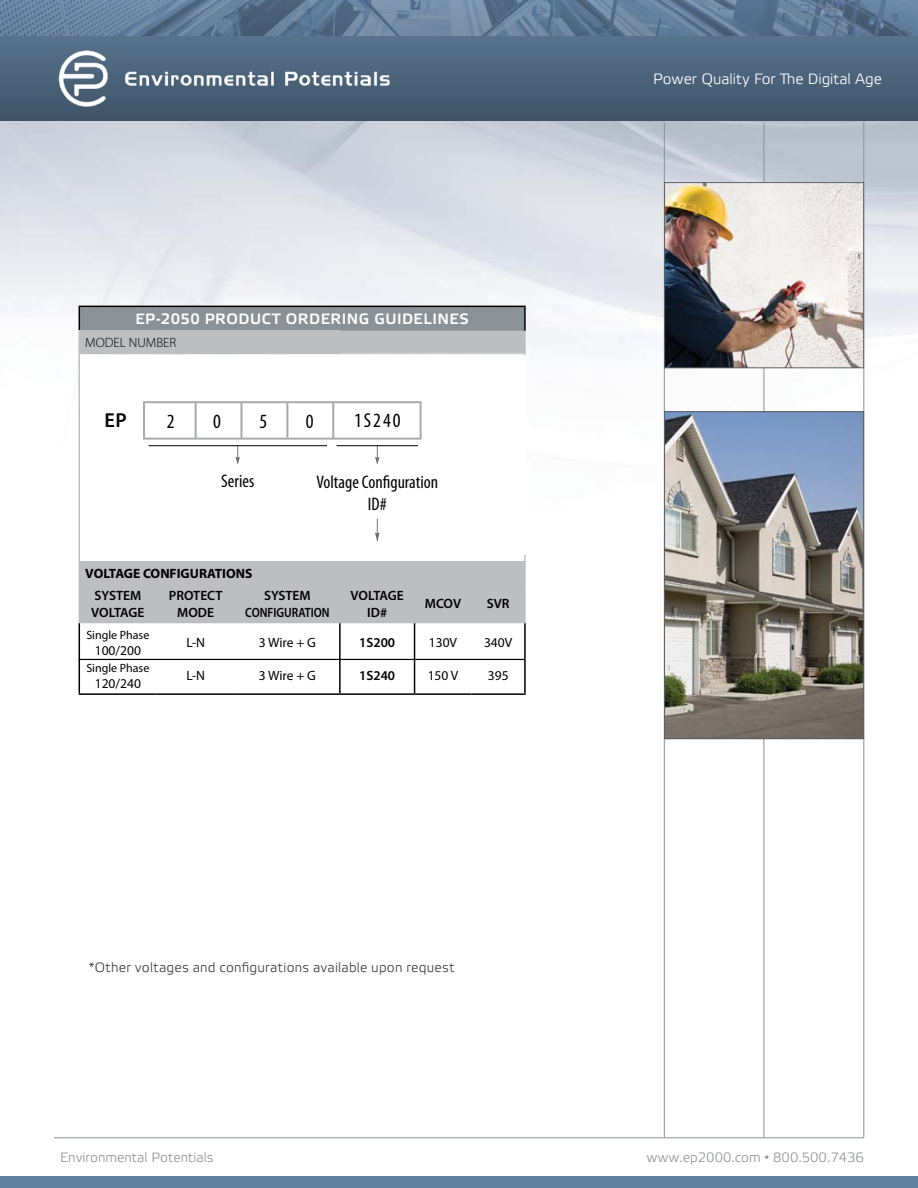
<style>
.page{position:relative;width:918px;height:1188px;background:#fff}
.page>*{position:absolute;margin:0;border:0;box-sizing:border-box;transform-origin:0 0}
.t1{font:condensed 20.25px "Myriad Pro";letter-spacing:.1em;color:#000}
.t2{font:600 20.25px "Myriad Pro";color:#000}
.t3{font:condensed 18.15px/21.9px "Myriad Pro";color:#000;text-align:center}
.t4{font:15px "Elektra Medium Pro";letter-spacing:.035em;color:#fff}
.t5{font:15px "Elektra Light Pro";color:#fff}
.t6{font:600 13.5px/16.2px "Myriad Pro";color:#000;text-align:center}
.t7{font:13.5px "Elektra Light Pro";letter-spacing:.015em;color:#3c3e42}
.t8{font:13.5px "Elektra Light Pro";color:#939598}
.t9{font:13.5px "Myriad Pro";color:#000}
.t10{font:700 13.5px "Myriad Pro";color:#000}
.t11{font:300 13.5px "Myriad Pro";color:#000}
.t12{font:12px "Myriad Pro";color:#000}
.s1{font-family:"Arial"}
</style>
<div class="page">
<img style="left:0;top:121px;width:918px;height:592px">
<hr style="left:54px;top:1137px;width:810px;height:1px;background:#8a9297">
<div style="left:0;top:1177px;width:918px;height:11px;background:#63809c"></div>
<svg style="left:0;top:36px;width:918px;height:85px;background:#4b6379"></svg>
<img style="left:0;top:0;width:918px;height:36px">
<img style="left:49px;top:40px;width:347px;height:78px">
<div style="left:79px;top:306px;width:446px;height:25px;background:#8a9297"></div>
<svg style="left:80px;top:331px;width:444px;height:291px;background:#c1c2c4"></svg>
<hr style="left:79px;top:353px;width:1px;height:208px;background:#bcbec0">
<hr style="left:524px;top:353px;width:2px;height:208px;background:#bcbec0">
<svg style="left:79px;top:561px;width:1px;height:23px"></svg>
<hr style="left:524px;top:561px;width:2px;height:23px;background:#bcbec0">
<hr style="left:79px;top:584px;width:1px;height:38px;background:#bcbec0">
<hr style="left:156px;top:584px;width:1px;height:38px;background:#bcbec0">
<hr style="left:234px;top:584px;width:2px;height:38px;background:#bcbec0">
<hr style="left:339px;top:584px;width:2px;height:38px;background:#bcbec0">
<hr style="left:414px;top:584px;width:1px;height:38px;background:#bcbec0">
<hr style="left:471px;top:584px;width:1px;height:38px;background:#bcbec0">
<hr style="left:524px;top:584px;width:2px;height:38px;background:#bcbec0">
<hr style="left:79px;top:622px;width:77px;height:1px;background:#bcbec0">
<hr style="left:156px;top:622px;width:79px;height:1px;background:#bcbec0">
<hr style="left:235px;top:622px;width:105px;height:1px;background:#bcbec0">
<hr style="left:340px;top:622px;width:75px;height:1px;background:#bcbec0">
<hr style="left:415px;top:622px;width:56px;height:1px;background:#bcbec0">
<hr style="left:471px;top:622px;width:55px;height:1px;background:#bcbec0">
<hr style="left:524px;top:331px;width:2px;height:22px;background:#bcbec0">
<hr style="left:79px;top:330px;width:77px;height:1px;background:#bcbec0">
<hr style="left:156px;top:330px;width:79px;height:1px;background:#bcbec0">
<hr style="left:235px;top:330px;width:106px;height:1px;background:#bcbec0">
<hr style="left:339px;top:331px;width:2px;height:22px;background:#bcbec0">
<hr style="left:80px;top:353px;width:76px;height:1px;background:#bcbec0">
<hr style="left:156px;top:353px;width:79px;height:1px;background:#bcbec0">
<hr style="left:235px;top:353px;width:105px;height:1px;background:#bcbec0">
<hr style="left:340px;top:353px;width:75px;height:1px;background:#cccecf">
<hr style="left:415px;top:353px;width:56px;height:1px;background:#cccecf">
<hr style="left:471px;top:353px;width:53px;height:1px;background:#cccecf">
<svg style="left:79px;top:307px;width:1px;height:46px"></svg>
<hr style="left:79px;top:306px;width:77px;height:1px;background:#000">
<hr style="left:156px;top:306px;width:79px;height:1px;background:#000">
<hr style="left:235px;top:306px;width:105px;height:1px;background:#000">
<hr style="left:340px;top:306px;width:75px;height:1px;background:#000">
<hr style="left:415px;top:306px;width:56px;height:1px;background:#000">
<hr style="left:471px;top:306px;width:55px;height:1px;background:#000">
<hr style="left:524px;top:307px;width:2px;height:24px;background:#000">
<hr style="left:79px;top:623px;width:1px;height:70px;background:#000">
<hr style="left:339px;top:623px;width:2px;height:70px;background:#000">
<hr style="left:414px;top:623px;width:1px;height:70px;background:#000">
<hr style="left:524px;top:623px;width:2px;height:70px;background:#000">
<hr style="left:79px;top:693px;width:77px;height:2px;background:#000">
<hr style="left:156px;top:693px;width:79px;height:2px;background:#000">
<hr style="left:235px;top:693px;width:105px;height:2px;background:#000">
<hr style="left:340px;top:693px;width:75px;height:2px;background:#000">
<hr style="left:415px;top:693px;width:56px;height:2px;background:#000">
<hr style="left:471px;top:693px;width:55px;height:2px;background:#000">
<hr style="left:764px;top:122px;width:1px;height:1016px;background:#8a9297">
<hr style="left:664px;top:122px;width:1px;height:1016px;background:#8a9297">
<hr style="left:864px;top:122px;width:1px;height:1016px;background:#8a9297">
<img style="left:666px;top:413px;width:196px;height:324px">
<div style="left:664px;top:411px;width:200px;height:328px;border:1px solid #5c6266"></div>
<img style="left:666px;top:184px;width:196px;height:182px">
<div style="left:664px;top:182px;width:200px;height:186px;border:1px solid #5c6266"></div>
<div style="left:80px;top:355px;width:445px;height:200px;background:#fff"></div>
<div style="left:143px;top:401px;width:279px;height:39px;border:2px solid #a7a9ac"></div>
<hr style="left:195px;top:403px;width:2px;height:36px;background:#a7a9ac">
<hr style="left:240px;top:402px;width:3px;height:37px;background:#a7a9ac">
<hr style="left:286px;top:403px;width:2px;height:35px;background:#a7a9ac">
<hr style="left:332px;top:403px;width:2px;height:36px;background:#a7a9ac">
<svg style="left:235px;top:446px;width:5px;height:18px"></svg>
<svg style="left:375px;top:446px;width:5px;height:18px"></svg>
<hr style="left:149px;top:445px;width:178px;height:1px;background:#000">
<hr style="left:337px;top:445px;width:81px;height:1px;background:#000">
<svg style="left:375px;top:519px;width:5px;height:22px"></svg>
<hr style="left:79px;top:659px;width:445px;height:1px;background:#000">
<p class="t4" style="left:135px;top:311px;width:81px">EP-2050 PRO</p>
<p class="t4" style="left:238px;top:311px;width:232px">DUCT ORDERING GUIDELINES</p>
<p class="t11" style="left:85px;top:335px;width:93px">MODEL NUMBER</p>
<h1 class="t2" style="left:105px;top:409px;width:24px">EP</h1>
<h1 class="t1" style="left:167px;top:411px;width:9px">2</h1>
<h1 class="t1" style="left:213px;top:411px;width:9px">0</h1>
<h1 class="t1" style="left:260px;top:411px;width:9px">5</h1>
<h1 class="t1" style="left:306px;top:411px;width:9px">0</h1>
<h1 class="t1" style="left:354px;top:409px;width:48px">1S240</h1>
<h2 class="t3" style="left:221px;top:471px;width:35px">Series</h2>
<h2 class="t3" style="left:316px;top:471px;width:123px">Voltage Configuration<br>ID#</h2>
<p class="t10" style="left:85px;top:566px;width:169px">VOLTAGE CONFIGURATIONS</p>
<p class="t6" style="left:91px;top:588px;width:55px;text-align:left">SYSTEM<br>VOLTAGE</p>
<p class="t6" style="left:169px;top:588px;width:55px">PROTECT<br>MODE</p>
<p class="t6" style="left:245px;top:588px;width:86px">SYSTEM<br>CONFIGURATION</p>
<p class="t6" style="left:351px;top:588px;width:55px">VOLTAGE<br>ID#</p>
<p class="t6" style="left:425px;top:596px;width:38px">MCOV</p>
<p class="t6" style="left:487px;top:596px;width:24px">SVR</p>
<p class="t12" style="left:86px;top:628px;width:65px">Single Phase</p>
<p class="t9" style="left:95px;top:643px;width:48px">100/200</p>
<p class="t12" style="left:86px;top:661px;width:65px">Single Phase</p>
<p class="t9" style="left:95px;top:676px;width:48px">120/240</p>
<p class="t6" style="left:359px;top:634px;width:37px">1S200</p>
<p class="t6" style="left:359px;top:667px;width:37px">1S240</p>
<p class="t9" style="left:259px;top:635px;width:59px">3 Wire + G</p>
<p class="t9" style="left:259px;top:668px;width:59px">3 Wire + G</p>
<p class="t9" style="left:186px;top:635px;width:20px">L-N</p>
<p class="t9" style="left:186px;top:668px;width:20px">L-N</p>
<p class="t9" style="left:429px;top:635px;width:30px">130V</p>
<p class="t9" style="left:428px;top:668px;width:32px">150 V</p>
<p class="t9" style="left:484px;top:635px;width:30px">340V</p>
<p class="t9" style="left:488px;top:668px;width:22px">395</p>
<p class="t7" style="left:89px;top:960px;width:367px">*Other voltages and configurations available upon request</p>
<p class="t5" style="left:653px;top:71px;width:230px">Power Quality For The Digital Age</p>
<p class="t8" style="left:60px;top:1151px;width:155px">Environmental Potentials</p>
<p class="t8" style="left:646px;top:1151px;width:219px">www.ep2000.com <span class="s1">•</span> 800.500.7436</p>
</div>
